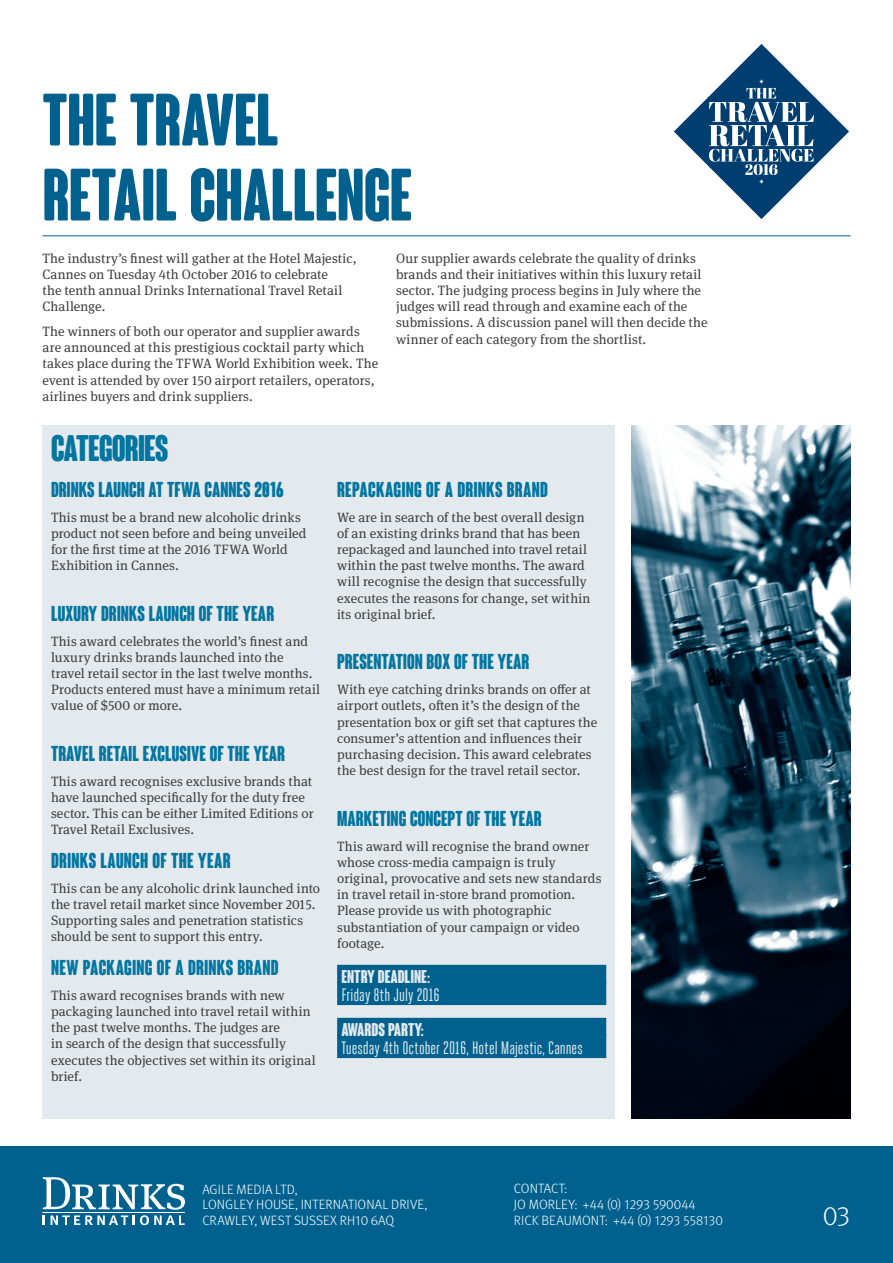
<style>
.page{position:relative;width:893px;height:1263px;background:#fff}
.page>*{position:absolute;margin:0;border:0;box-sizing:border-box;transform-origin:0 0}
.Feature_headline_bla{font:700 condensed 72px/75px "Coluna Rounded";letter-spacing:-.005em;color:#00618f}
.Feature_headline_bla-2{font:700 condensed 36px "Coluna Rounded";letter-spacing:-.02em;color:#0276a1}
.t1{font:300 27px "Meta OT";color:#fff}
.Feature_Sub_heading{font:700 condensed 21px "Coluna Rounded";color:#0276a1}
.Body_copy_no_ind{font:700 condensed 21px "Coluna Rounded";letter-spacing:.015em;color:#0276a1}
.ENTRY_date{font:18px "Heroic Condensed";color:#e3e9ec}
.ENTRY_sub_head{font:700 condensed 18px "Coluna Rounded";color:#e3e9ec}
.Body_copy_no_ind-2{font:13.5px/16.2px "Meta Serif OT";letter-spacing:.01em;color:#3e3e3f}
.t2{font:300 13.5px/15.8px "Meta OT";letter-spacing:.005em;color:#fff}
</style>
<div class="page">
<hr style="left:43px;top:236px;width:807px;height:1px;background:#00618f">
<div style="left:0;top:1146px;width:893px;height:117px;background:#00618f"></div>
<svg style="left:43px;top:1177px;width:142px;height:48px"></svg>
<div style="left:43px;top:425px;width:572px;height:693px;background:#e3e9ec"></div>
<div style="left:337px;top:965px;width:269px;height:18px;background:#00618f"></div>
<div style="left:337px;top:981px;width:269px;height:24px;background:#00618f"></div>
<div style="left:337px;top:1018px;width:269px;height:18px;background:#00618f"></div>
<div style="left:337px;top:1034px;width:269px;height:24px;background:#00618f"></div>
<img style="left:632px;top:425px;width:218px;height:693px">
<svg style="left:674px;top:44px;width:175px;height:175px"></svg>
<p class="Feature_headline_bla" style="left:43px;top:89px;width:371px">THE TRAVEL<br>RETAIL CHALLENGE</p>
<p class="Body_copy_no_ind-2" style="left:43px;top:250px;width:316px">The industry’s finest will gather at the Hotel Majestic, Cannes on Tuesday 4th October 2016 to celebrate<br>the tenth annual Drinks International Travel Retail Challenge.</p>
<p class="Body_copy_no_ind-2" style="left:43px;top:323px;width:337px">The winners of both our operator and supplier awards are announced at this prestigious cocktail party which takes place during the TFWA World Exhibition week. The event is attended by over 150 airport retailers, operators, airlines buyers and drink suppliers.</p>
<p class="Feature_headline_bla-2" style="left:51px;top:428px;width:119px">CATEGORIES</p>
<p class="Body_copy_no_ind-2" style="left:396px;top:250px;width:313px">Our supplier awards celebrate the quality of drinks brands and their initiatives within this luxury retail sector. The judging process begins in July where the judges will read through and examine each of the submissions. A discussion panel will then decide the winner of each category from the shortlist.</p>
<p class="Feature_Sub_heading" style="left:51px;top:478px;width:234px">DRINKS LAUNCH AT TFWA CANNES 2016</p>
<p class="Body_copy_no_ind-2" style="left:51px;top:509px;width:257px">This must be a brand new alcoholic drinks product not seen before and being unveiled for the first time at the 2016 TFWA World Exhibition in Cannes.</p>
<p class="Feature_Sub_heading" style="left:51px;top:602px;width:225px">LUXURY DRINKS LAUNCH OF THE YEAR</p>
<p class="Body_copy_no_ind-2" style="left:51px;top:633px;width:271px">This award celebrates the world’s finest and luxury drinks brands launched into the travel retail sector in the last twelve months.<br>Products entered must have a minimum retail value of $500 or more.</p>
<p class="Feature_Sub_heading" style="left:51px;top:742px;width:236px">TRAVEL RETAIL EXCLUSIVE OF THE YEAR</p>
<p class="Body_copy_no_ind-2" style="left:51px;top:773px;width:264px">This award recognises exclusive brands that have launched specifically for the duty free sector. This can be either Limited Editions or Travel Retail Exclusives.</p>
<p class="Body_copy_no_ind" style="left:51px;top:849px;width:181px">DRINKS LAUNCH OF THE YEAR</p>
<p class="Body_copy_no_ind-2" style="left:51px;top:880px;width:271px">This can be any alcoholic drink launched into the travel retail market since November 2015.<br>Supporting sales and penetration statistics should be sent to support this entry.</p>
<p class="Body_copy_no_ind" style="left:51px;top:956px;width:229px">NEW PACKAGING OF A DRINKS BRAND</p>
<p class="Body_copy_no_ind-2" style="left:51px;top:987px;width:266px">This award recognises brands with new packaging launched into travel retail within the past twelve months. The judges are<br>in search of the design that successfully executes the objectives set within its original brief.</p>
<p class="Body_copy_no_ind" style="left:337px;top:478px;width:212px">REPACKAGING OF A DRINKS BRAND</p>
<p class="Body_copy_no_ind-2" style="left:337px;top:509px;width:255px">We are in search of the best overall design of an existing drinks brand that has been repackaged and launched into travel retail within the past twelve months. The award will recognise the design that successfully executes the reasons for change, set within its original brief.</p>
<p class="Feature_Sub_heading" style="left:337px;top:651px;width:194px">PRESENTATION BOX OF THE YEAR</p>
<p class="Body_copy_no_ind-2" style="left:337px;top:681px;width:262px">With eye catching drinks brands on offer at airport outlets, often it’s the design of the presentation box or gift set that captures the consumer’s attention and influences their purchasing decision. This award celebrates the best design for the travel retail sector.</p>
<p class="Feature_Sub_heading" style="left:337px;top:807px;width:206px">MARKETING CONCEPT OF THE YEAR</p>
<p class="Body_copy_no_ind-2" style="left:337px;top:838px;width:266px">This award will recognise the brand owner whose cross-media campaign is truly original, provocative and sets new standards in travel retail in-store brand promotion.<br>Please provide us with photographic substantiation of your campaign or video footage.</p>
<p class="ENTRY_sub_head" style="left:341px;top:967px;width:90px">ENTRY DEADLINE:</p>
<p class="ENTRY_date" style="left:341px;top:985px;width:100px">Friday 8th July 2016</p>
<p class="ENTRY_sub_head" style="left:341px;top:1020px;width:84px">AWARDS PARTY:</p>
<p class="ENTRY_date" style="left:341px;top:1038px;width:243px">Tuesday 4th October 2016, Hotel Majestic, Cannes</p>
<p class="t2" style="left:202px;top:1181px;width:226px">AGILE MEDIA LTD,<br>LONGLEY HOUSE, INTERNATIONAL DRIVE,<br>CRAWLEY, WEST SUSSEX RH10 6AQ</p>
<p class="t2" style="left:514px;top:1181px;width:210px">CONTACT:<br>JO MORLEY: +44 (0) 1293 590044<br>RICK BEAUMONT: +44 (0) 1293 558130</p>
<h3 class="t1" style="left:823px;top:1200px;width:29px">03</h3>
</div>
